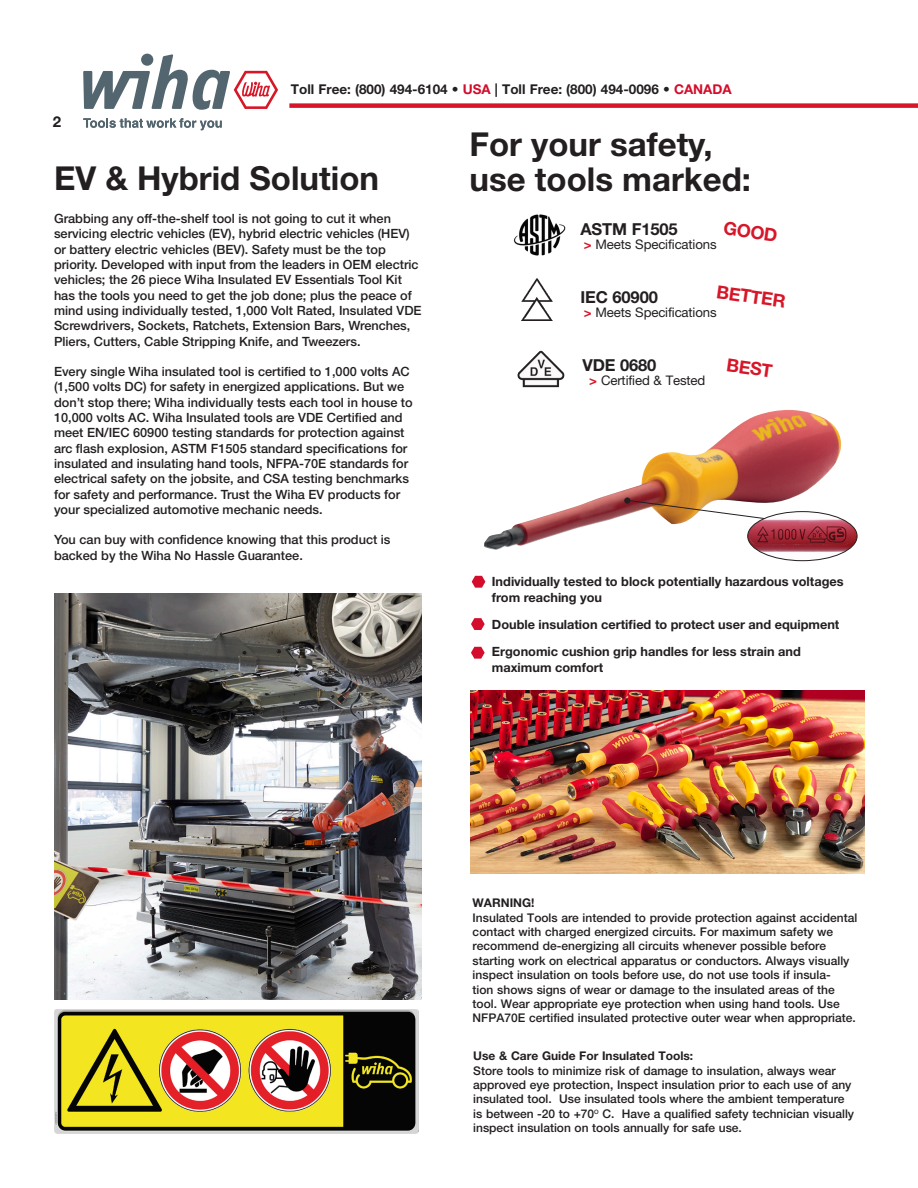
<style>
.page{position:relative;width:918px;height:1188px;background:#fff}
.page>*{position:absolute;margin:0;border:0;box-sizing:border-box;transform-origin:0 0}
.t1{font:700 33px/34.5px "Helvetica Neue LT Std";color:#231f20}
.t2{font:700 18px "Helvetica Neue LT Std";color:#d71729}
.t3{font:700 16.5px "Helvetica Neue LT Std";letter-spacing:-.01em;color:#231f20}
.t4{font:700 15px "Helvetica Neue LT Std";color:#231f20}
.t5{font:700 13.5px "Helvetica Neue LT Std";color:#231f20}
.t6{font:13.2px "Helvetica Neue LT Std";letter-spacing:-.01em;color:#231f20}
.t7{font:500 12.75px/15.3px "Helvetica Neue LT Std";color:#231f20}
.t8{font:700 12.75px/15.3px "Helvetica Neue LT Std";color:#231f20}
.t9{font:500 12px/14.4px "Helvetica Neue LT Std";color:#231f20}
.t10{font:700 12px "Helvetica Neue LT Std";color:#231f20}
.s1{color:#d30d2b}
.s2{font-weight:700;color:#d71729}
</style>
<div class="page">
<svg style="left:83px;top:118px;width:139px;height:12px"></svg>
<svg style="left:83px;top:54px;width:195px;height:56px"></svg>
<div style="left:289px;top:103px;width:629px;height:5px;background:#d71729"></div>
<img style="left:54px;top:1009px;width:365px;height:125px">
<img style="left:470px;top:691px;width:394px;height:183px">
<img style="left:517px;top:350px;width:48px;height:38px">
<img style="left:522px;top:278px;width:31px;height:42px">
<img style="left:513px;top:214px;width:53px;height:42px">
<img style="left:484px;top:410px;width:358px;height:140px">
<svg style="left:625px;top:498px;width:144px;height:22px"></svg>
<img style="left:748px;top:512px;width:109px;height:49px">
<div style="left:748px;top:511px;width:109px;height:50px;border:1px solid #231f20;border-radius:50%"></div>
<img style="left:54px;top:594px;width:368px;height:405px">
<svg style="left:472px;top:576px;width:13px;height:12px"></svg>
<svg style="left:471px;top:618px;width:14px;height:12px"></svg>
<svg style="left:471px;top:647px;width:14px;height:12px"></svg>
<p class="t5" style="left:291px;top:81px;width:442px">Toll Free: (800) 494-6104 • <span class="s1">USA</span> | Toll Free: (800) 494-0096 • <span class="s1">CANADA</span></p>
<p class="t1" style="left:469px;top:127px;width:283px">For your safety, use tools marked:</p>
<p class="t4" style="left:53px;top:112px;width:10px">2</p>
<p class="t1" style="left:54px;top:161px;width:327px">EV &amp; Hybrid Solution</p>
<p class="t7" style="left:54px;top:211px;width:369px">Grabbing any off-the-shelf tool is not going to cut it when servicing electric vehicles (EV), hybrid electric vehicles (HEV) or battery electric vehicles (BEV). Safety must be the top priority. Developed with input from the leaders in OEM electric vehicles; the 26 piece Wiha Insulated EV Essentials Tool Kit has the tools you need to get the job done; plus the peace of mind using individually tested, 1,000 Volt Rated, Insulated VDE Screwdrivers, Sockets, Ratchets, Extension Bars, Wrenches, Pliers, Cutters, Cable Stripping Knife, and Tweezers.</p>
<p class="t7" style="left:54px;top:364px;width:360px">Every single Wiha insulated tool is certified to 1,000 volts AC (1,500 volts DC) for safety in energized applications. But we don’t stop there; Wiha individually tests each tool in house to 10,000 volts AC. Wiha Insulated tools are VDE Certified and meet EN/IEC 60900 testing standards for protection against arc flash explosion, ASTM F1505 standard specifications for insulated and insulating hand tools, NFPA-70E standards for electrical safety on the jobsite, and CSA testing benchmarks for safety and performance. Trust the Wiha EV products for your specialized automotive mechanic needs.</p>
<p class="t7" style="left:54px;top:532px;width:338px">You can buy with confidence knowing that this product is backed by the Wiha No Hassle Guarantee.</p>
<p class="t2" style="left:725px;top:217px;width:56px;rotate:8deg">GOOD</p>
<p class="t3" style="left:580px;top:219px;width:99px">ASTM F1505</p>
<p class="t6" style="left:584px;top:237px;width:134px"><span class="s2">&gt;</span> Meets Specifications</p>
<p class="t2" style="left:718px;top:281px;width:71px;rotate:8deg">BETTER</p>
<p class="t3" style="left:580px;top:287px;width:79px">IEC 60900</p>
<p class="t6" style="left:584px;top:305px;width:134px"><span class="s2">&gt;</span> Meets Specifications</p>
<p class="t2" style="left:728px;top:354px;width:48px;rotate:8deg">BEST</p>
<p class="t3" style="left:582px;top:355px;width:75px">VDE 0680</p>
<p class="t6" style="left:589px;top:372px;width:118px"><span class="s2">&gt;</span> Certified &amp; Tested</p>
<p class="t8" style="left:492px;top:574px;width:353px">Individually tested to block potentially hazardous voltages from reaching you</p>
<p class="t8" style="left:492px;top:617px;width:349px">Double insulation certified to protect user and equipment</p>
<p class="t8" style="left:492px;top:644px;width:310px">Ergonomic cushion grip handles for less strain and maximum comfort</p>
<p class="t10" style="left:473px;top:895px;width:63px">WARNING!</p>
<p class="t9" style="left:473px;top:910px;width:386px">Insulated Tools are intended to provide protection against accidental contact with charged energized circuits. For maximum safety we</p>
<p class="t9" style="left:473px;top:939px;width:385px">recommend de-energizing all circuits whenever possible before starting work on electrical apparatus or conductors. Always visually inspect insulation on tools before use, do not use tools if insula-<br>tion shows signs of wear or damage to the insulated areas of the tool. Wear appropriate eye protection when using hand tools. Use NFPA70E certified insulated protective outer wear when appropriate.</p>
<p class="t10" style="left:473px;top:1049px;width:221px">Use &amp; Care Guide For Insulated Tools:</p>
<p class="t9" style="left:473px;top:1063px;width:382px">Store tools to minimize risk of damage to insulation, always wear approved eye protection, Inspect insulation prior to each use of any insulated tool. Use insulated tools where the ambient temperature is between -20 to +70<sup>O</sup> C. Have a qualified safety technician visually inspect insulation on tools annually for safe use.</p>
</div>
